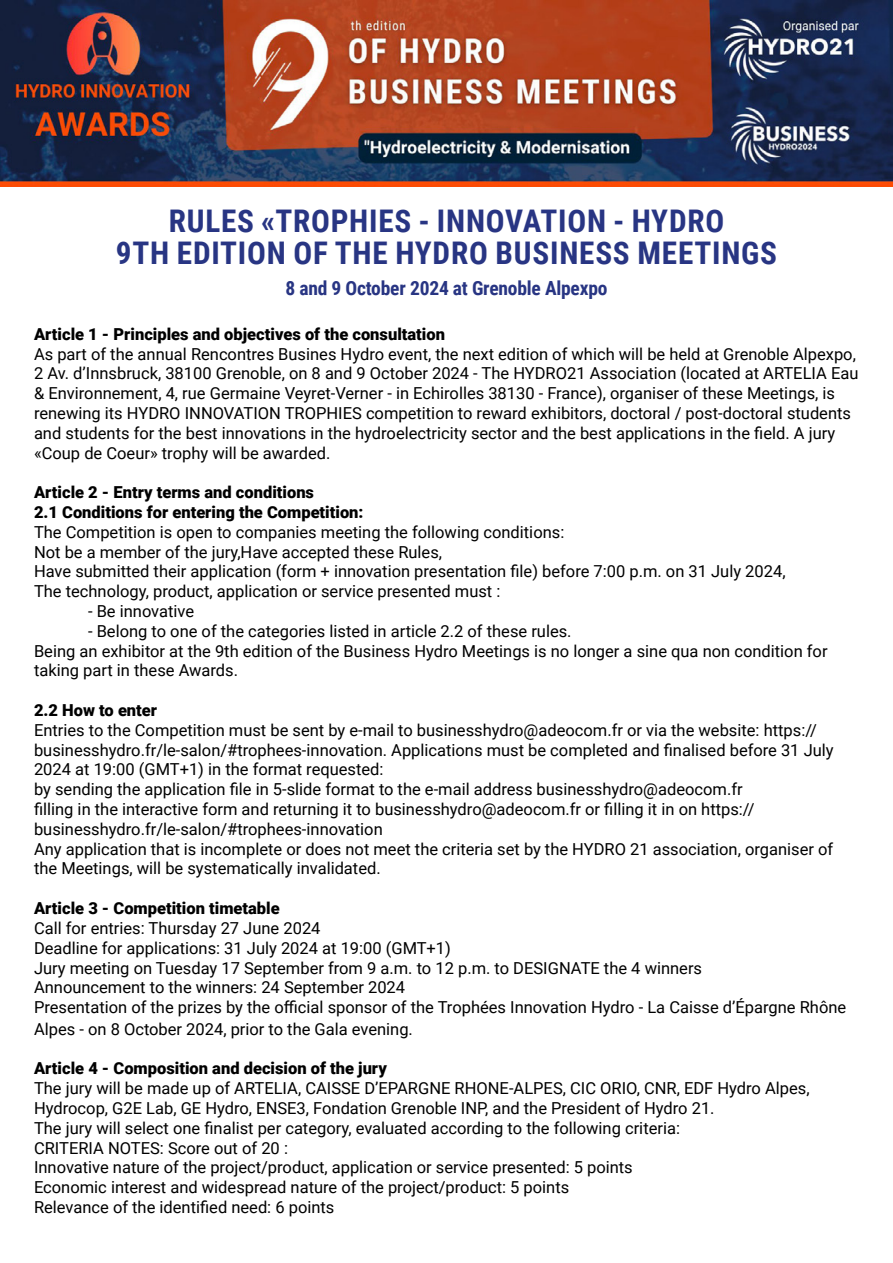
<style>
.page{position:relative;width:893px;height:1263px;background:#fff}
.page>*{position:absolute;margin:0;border:0;box-sizing:border-box;transform-origin:0 0}
.t1{font:700 31.2px/31.2px "Roboto Condensed";letter-spacing:.025em;color:#283583;text-align:center}
.t2{font:700 19.5px "Roboto Condensed";letter-spacing:-.01em;color:#283583}
.t3{font:16.5px/19.8px "Roboto";color:#000}
.t4{font:900 16.5px/19.8px "Roboto";color:#000}
</style>
<div class="page">
<img style="left:0;top:0;width:893px;height:186px">
<h1 class="t1" style="left:116px;top:205px;width:663px">RULES «TROPHIES - INNOVATION - HYDRO<br>9TH EDITION OF THE HYDRO BUSINESS MEETINGS</h1>
<p class="t2" style="left:285px;top:274px;width:324px">8 and 9 October 2024 at Grenoble Alpexpo</p>
<p class="t4" style="left:34px;top:323px;width:413px">Article 1 - Principles and objectives of the consultation</p>
<p class="t3" style="left:34px;top:343px;width:826px">As part of the annual Rencontres Busines Hydro event, the next edition of which will be held at Grenoble Alpexpo, 2 Av. d’Innsbruck, 38100 Grenoble, on 8 and 9 October 2024 - The HYDRO21 Association (located at ARTELIA Eau &amp; Environnement, 4, rue Germaine Veyret-Verner - in Echirolles 38130 - France), organiser of these Meetings, is renewing its HYDRO INNOVATION TROPHIES competition to reward exhibitors, doctoral / post-doctoral students and students for the best innovations in the hydroelectricity sector and the best applications in the field. A jury «Coup de Coeur» trophy will be awarded.</p>
<p class="t4" style="left:34px;top:482px;width:331px">Article 2 - Entry terms and conditions<br>2.1 Conditions for entering the Competition:</p>
<p class="t3" style="left:34px;top:521px;width:753px">The Competition is open to companies meeting the following conditions:<br>Not be a member of the jury,Have accepted these Rules,<br>Have submitted their application (form + innovation presentation file) before 7:00 p.m. on 31 July 2024, The technology, product, application or service presented must :</p>
<p class="t3" style="left:88px;top:601px;width:108px">- Be innovative</p>
<p class="t3" style="left:34px;top:620px;width:795px;text-indent:54px">- Belong to one of the categories listed in article 2.2 of these rules.<br>Being an exhibitor at the 9th edition of the Business Hydro Meetings is no longer a sine qua non condition for taking part in these Awards.</p>
<p class="t4" style="left:34px;top:700px;width:125px">2.2 How to enter</p>
<p class="t3" style="left:34px;top:719px;width:801px">Entries to the Competition must be sent by e-mail to businesshydro@adeocom.fr or via the website: https:// businesshydro.fr/le-salon/#trophees-innovation. Applications must be completed and finalised before 31 July 2024 at 19:00 (GMT+1) in the format requested:<br>by sending the application file in 5-slide format to the e-mail address businesshydro@adeocom.fr<br>filling in the interactive form and returning it to businesshydro@adeocom.fr or filling it in on https:// businesshydro.fr/le-salon/#trophees-innovation<br>Any application that is incomplete or does not meet the criteria set by the HYDRO 21 association, organiser of the Meetings, will be systematically invalidated.</p>
<p class="t4" style="left:34px;top:898px;width:247px">Article 3 - Competition timetable</p>
<p class="t3" style="left:34px;top:917px;width:814px">Call for entries: Thursday 27 June 2024<br>Deadline for applications: 31 July 2024 at 19:00 (GMT+1)<br>Jury meeting on Tuesday 17 September from 9 a.m. to 12 p.m. to DESIGNATE the 4 winners<br>Announcement to the winners: 24 September 2024<br>Presentation of the prizes by the official sponsor of the Trophées Innovation Hydro - La Caisse d’Épargne Rhône</p>
<p class="t3" style="left:34px;top:1018px;width:380px">Alpes - on 8 October 2024, prior to the Gala evening.</p>
<p class="t4" style="left:34px;top:1058px;width:354px">Article 4 - Composition and decision of the jury</p>
<p class="t3" style="left:34px;top:1078px;width:777px">The jury will be made up of ARTELIA, CAISSE D’EPARGNE RHONE-ALPES, CIC ORIO, CNR, EDF Hydro Alpes, Hydrocop, G2E Lab, GE Hydro, ENSE3, Fondation Grenoble INP, and the President of Hydro 21.<br>The jury will select one finalist per category, evaluated according to the following criteria:<br>CRITERIA NOTES: Score out of 20 :<br>Innovative nature of the project/product, application or service presented: 5 points<br>Economic interest and widespread nature of the project/product: 5 points<br>Relevance of the identified need: 6 points</p>
</div>
